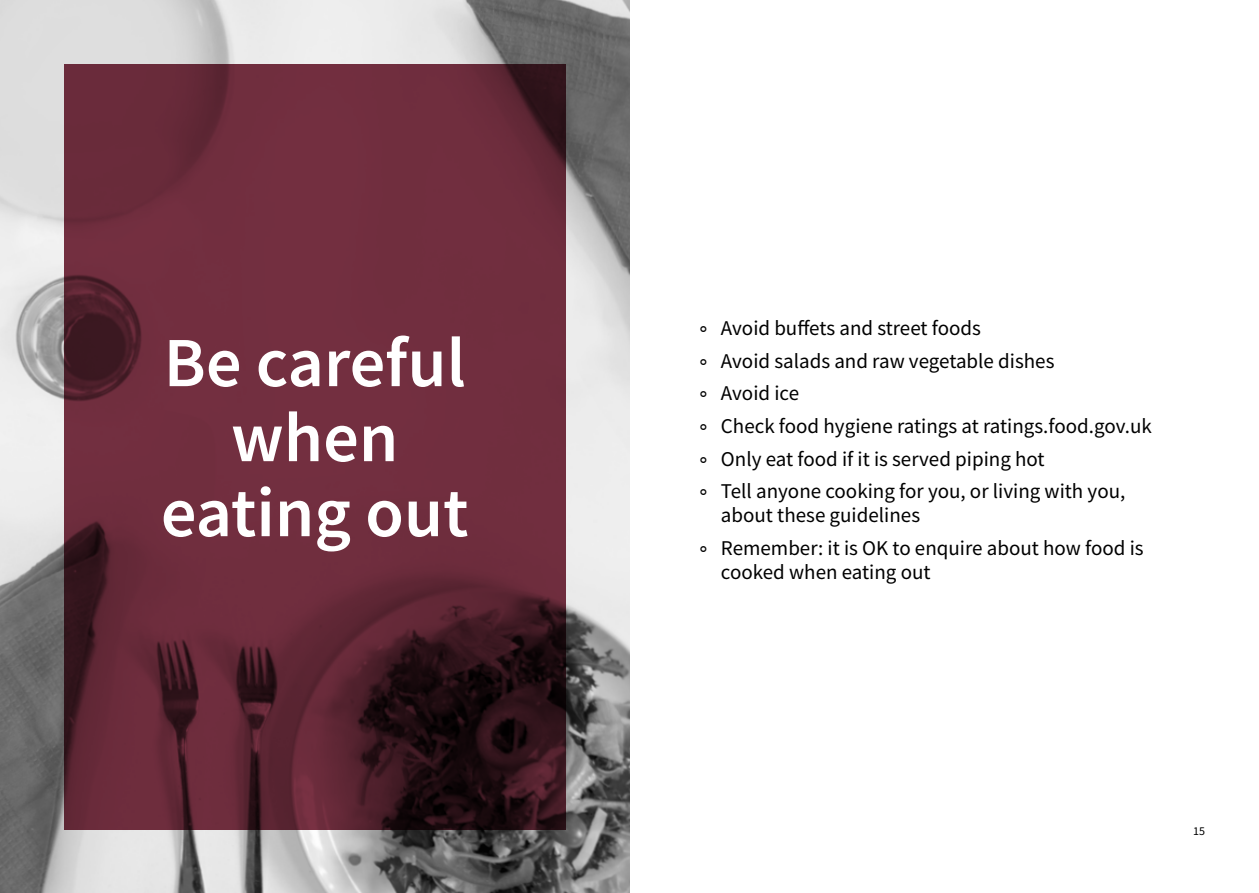
<style>
.page{position:relative;width:1259px;height:893px;background:#fff}
.page>*{position:absolute;margin:0;border:0;box-sizing:border-box;transform-origin:0 0}
.t1{font:600 70.5px/75px "Source Sans Pro";color:#fff;text-align:center}
.t2{font:21px/32.5px "Source Sans Pro";color:#000}
.t3{font:12px "Source Sans Pro";color:#000}
</style>
<div class="page">
<img style="left:0;top:0;width:629px;height:893px">
<svg style="left:64px;top:64px;width:502px;height:765px;background:#622836"></svg>
<h1 class="t1" style="left:161px;top:325px;width:309px">Be careful when eating out</h1>
<p class="t2" style="left:721px;top:312px;width:432px">Avoid buffets and street foods<br>Avoid salads and raw vegetable dishes<br>Avoid ice<br>Check food hygiene ratings at ratings.food.gov.uk Only eat food if it is served piping hot<br>Tell anyone cooking for you, or living with you,</p>
<p class="t2" style="left:721px;top:499px;width:424px">about these guidelines<br>Remember: it is OK to enquire about how food is</p>
<p class="t2" style="left:721px;top:555px;width:211px">cooked when eating out</p>
<p class="t3" style="left:1193px;top:823px;width:13px">15</p>
</div>
